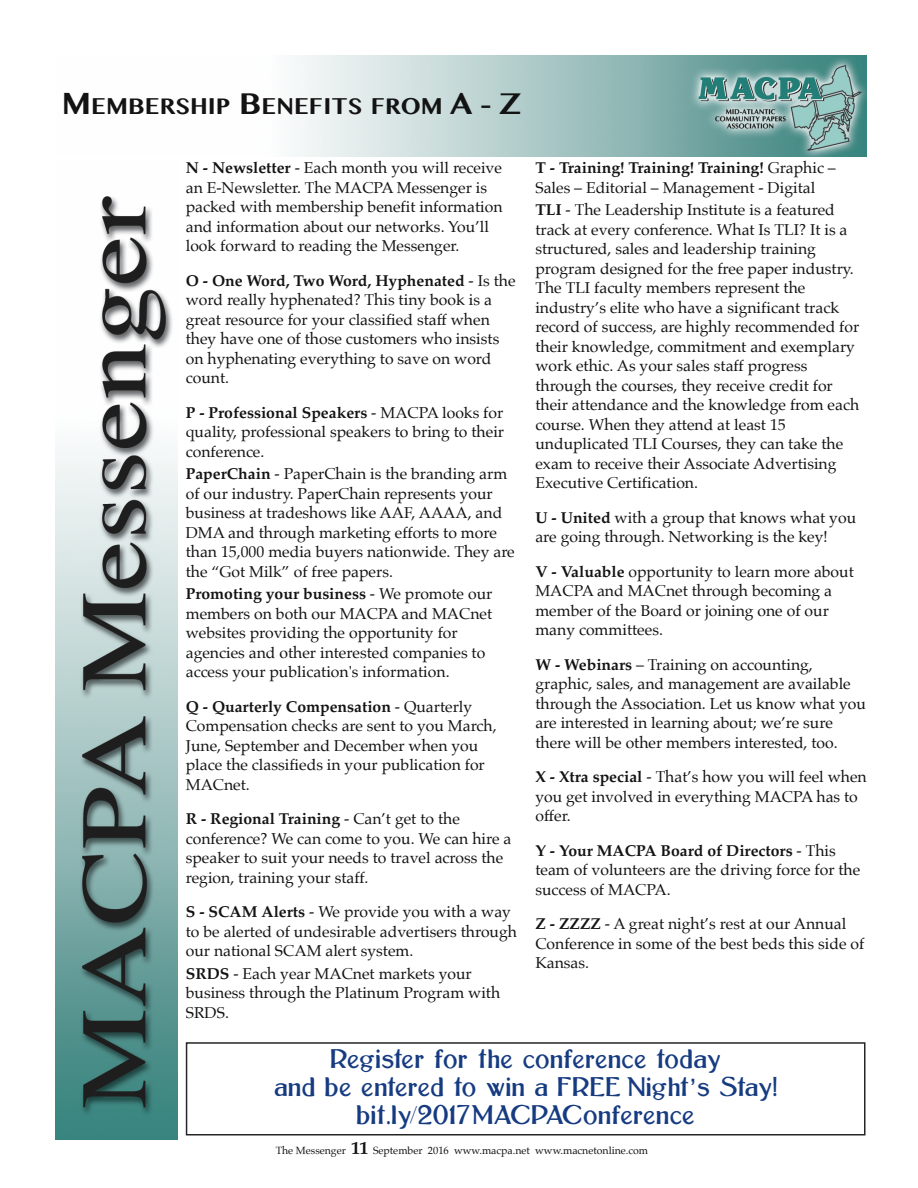
<style>
.page{position:relative;width:918px;height:1188px;background:#fff}
.page>*{position:absolute;margin:0;border:0;box-sizing:border-box;transform-origin:0 0}
.t1{font:22.5px/28px "Bolton Sans";letter-spacing:-.005em;color:#163b81;text-align:center}
.t2{font:700 22.5px "Malayalam MN";color:#141313}
.t3{font:15.75px/19.5px "Palatino";color:#141313}
.t4{font:10.5px "Palatino";color:#141313}
.s1{font-size:30px}
.s2{font-weight:700}
.s3{font-family:"Lucida Grande"}
.s4{font-weight:700;font-size:18px}
</style>
<div class="page">
<img style="left:294px;top:56px;width:572px;height:100px">
<img style="left:56px;top:196px;width:122px;height:943px">
<div style="left:186px;top:1042px;width:679px;height:94px;border:2px solid #262526"></div>
<h1 class="t2" style="left:62px;top:92px;width:461px"><span class="s1">M</span>EMBERSHIP <span class="s1">B</span>ENEFITS FROM <span class="s1">A - Z</span></h1>
<p class="t3" style="left:186px;top:159px;width:318px"><span class="s2">N - Newsletter</span> - Each month you will receive an E-Newsletter. The MACPA Messenger is packed with membership benefit information and information about our networks. Youʼll look forward to reading the Messenger.</p>
<p class="t3" style="left:186px;top:272px;width:331px"><span class="s2">O - One Word, Two Word, Hyphenated</span> - Is the word really hyphenated? This tiny book is a great resource for your classified staff when they have one of those customers who insists on hyphenating everything to save on word count.</p>
<p class="t3" style="left:186px;top:404px;width:320px;text-align:justify"><span class="s2">P - Professional Speakers</span> - MACPA looks for quality, professional speakers to bring to their conference.</p>
<p class="t3" style="left:186px;top:465px;width:331px"><span class="s2">PaperChain</span> - PaperChain is the branding arm of our industry. PaperChain represents your business at tradeshows like AAF, AAAA, and DMA and through marketing efforts to more than 15,000 media buyers nationwide. They are the “Got Milk” of free papers.</p>
<p class="t3" style="left:186px;top:585px;width:308px"><span class="s2">Promoting your business</span> - We promote our members on both our MACPA and MACnet websites providing the opportunity for agencies and other interested companies to access your publication's information.</p>
<p class="t3" style="left:186px;top:698px;width:312px"><span class="s2">Q - Quarterly Compensation</span> - Quarterly Compensation checks are sent to you March, June, September and December when you place the classifieds in your publication for MACnet.</p>
<p class="t3" style="left:186px;top:810px;width:327px"><span class="s2">R - Regional Training</span> - Canʼt get to the conference? We can come to you. We can hire a speaker to suit your needs to travel across the region, training your staff.</p>
<p class="t3" style="left:186px;top:903px;width:333px"><span class="s2">S - SCAM Alerts</span> - We provide you with a way to be alerted of undesirable advertisers through our national SCAM alert system.</p>
<p class="t3" style="left:186px;top:965px;width:316px"><span class="s2">SRDS</span> - Each year MACnet markets your business through the Platinum Program with<br>SRDS.</p>
<p class="t3" style="left:535px;top:159px;width:302px"><span class="s2">T - Training! Training! Training!</span> Graphic –<br>Sales – Editorial – Management - Digital</p>
<p class="t3" style="left:535px;top:201px;width:325px"><span class="s2">TLI</span> - The Leadership Institute is a featured track at every conference. What Is TLI? It is a structured, sales and leadership training program designed for the free paper industry.<br>The TLI faculty members represent the industry’s elite who have a significant track record of success, are highly recommended for their knowledge, commitment and exemplary work ethic. As your sales staff progress through the courses, they receive credit for their attendance and the knowledge from each course. When they attend at least 15 unduplicated TLI Courses, they can take the exam to receive their Associate Advertising Executive Certification.</p>
<p class="t3" style="left:535px;top:509px;width:322px"><span class="s2">U - United</span> with a group that knows what you are going through. Networking is the key!</p>
<p class="t3" style="left:535px;top:563px;width:320px"><span class="s2">V - Valuable</span> opportunity to learn more about MACPA and MACnet through becoming a member of the Board or joining one of our many committees.</p>
<p class="t3" style="left:535px;top:656px;width:332px"><span class="s2">W - Webinars</span> – Training on accounting, graphic, sales, and management are available through the Association. Let us know what you are interested in learning about; we’re sure there will be other members interested, too.</p>
<p class="t3" style="left:535px;top:768px;width:333px"><span class="s2">X - Xtra special</span> - Thatʼs how you will feel when you get involved in everything MACPA has to offer.</p>
<p class="t3" style="left:535px;top:842px;width:326px"><span class="s2">Y - Your MACPA Board of Directors</span> - This team of volunteers are the driving force for the success of MACPA.</p>
<p class="t3" style="left:535px;top:915px;width:330px"><span class="s2">Z - ZZZZ</span> - A great nightʼs rest at our Annual<br>Conference in some of the best beds this side of<br>Kansas.</p>
<h1 class="t1" style="left:274px;top:1046px;width:505px">Register for the conference today<br>and be entered to win a FREE Night<span class="s3">’</span>s Stay! bit.ly/2017MACPAConference</h1>
<p class="t4" style="left:276px;top:1145px;width:374px">The Messenger <span class="s4">11</span> September 2016 www.macpa.net www.macnetonline.com</p>
</div>
